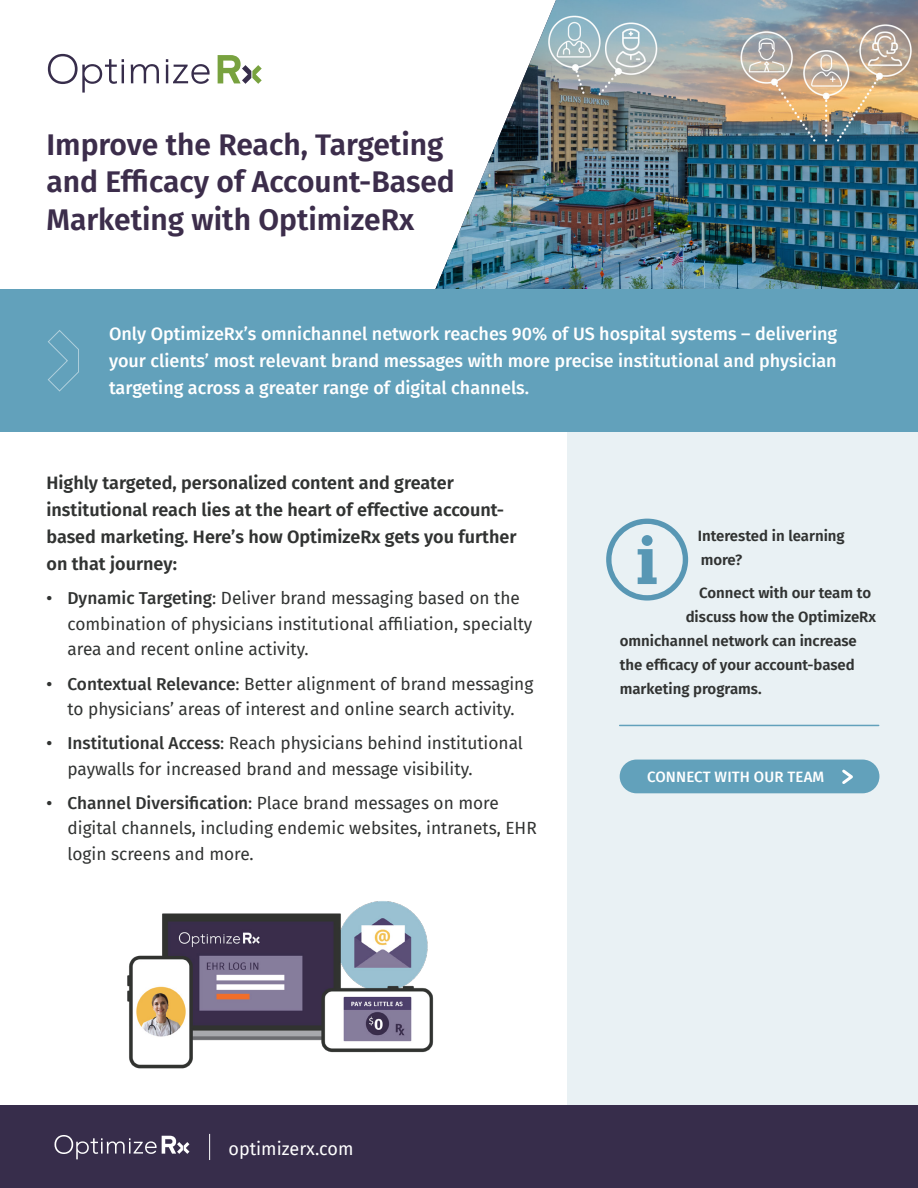
<style>
.page{position:relative;width:918px;height:1188px;background:#fff}
.page>*{position:absolute;margin:0;border:0;box-sizing:border-box;transform-origin:0 0}
.t1{font:600 30px/37.5px "Fira Sans";color:#3c2d4b}
.t2{font:500 18px/27px "Fira Sans";color:#fff;text-align:justify}
.t3{font:600 18px/27px "Fira Sans";color:#313332}
.t4{font:18px "Fira Sans";color:#fff}
.t5{font:17.25px/25.5px "Fira Sans";color:#313332}
.t6{font:600 15px/24px "Fira Sans";color:#313332}
.t7{font:500 15px "Fira Sans";letter-spacing:.01em;color:#fff}
.s1{font-weight:500}
</style>
<div class="page">
<svg style="left:218px;top:55px;width:44px;height:29px"></svg>
<svg style="left:48px;top:54px;width:162px;height:39px"></svg>
<div style="left:567px;top:432px;width:351px;height:674px;background:#e9f1f4"></div>
<div style="left:0;top:1106px;width:918px;height:82px;background:#372d4b"></div>
<svg style="left:54px;top:1135px;width:135px;height:24px"></svg>
<svg style="left:209px;top:1134px;width:1px;height:26px"></svg>
<img style="left:127px;top:901px;width:307px;height:168px">
<img style="left:435px;top:0;width:483px;height:289px">
<div style="left:0;top:289px;width:918px;height:143px;background:#62a1bb"></div>
<svg style="left:48px;top:330px;width:31px;height:62px"></svg>
<svg style="left:606px;top:519px;width:82px;height:82px"></svg>
<div style="left:642px;top:535px;width:11px;height:11px;background:#5897b4;border-radius:50%"></div>
<hr style="left:620px;top:725px;width:259px;height:1px;background:#62a1bb">
<div style="left:620px;top:760px;width:259px;height:33px;background:#62a1bb;border-radius:17px"></div>
<svg style="left:842px;top:769px;width:11px;height:15px"></svg>
<p class="t1" style="left:46px;top:124px;width:410px">Improve the Reach, Targeting and Efficacy of Account-Based<br>Marketing with OptimizeRx</p>
<p class="t2" style="left:109px;top:319px;width:730px">Only OptimizeRx’s omnichannel network reaches 90% of US hospital systems – delivering your clients’ most relevant brand messages with more precise institutional and physician targeting across a greater range of digital channels.</p>
<p class="t3" style="left:46px;top:468px;width:472px">Highly targeted, personalized content and greater institutional reach lies at the heart of effective account&shy;based marketing. Here’s how OptimizeRx gets you further on that journey:</p>
<p class="t5" style="left:67px;top:585px;width:466px;text-indent:-21px"><span class="s1">• Dynamic Targeting</span>: Deliver brand messaging based on the combination of physicians institutional affiliation, specialty area and recent online activity.</p>
<p class="t5" style="left:46px;top:670px;width:488px;text-align:center"><span class="s1">• Contextual Relevance</span>: Better alignment of brand messaging to physicians’ areas of interest and online search activity.</p>
<p class="t5" style="left:67px;top:730px;width:457px;text-indent:-21px"><span class="s1">• Institutional Access</span>: Reach physicians behind institutional paywalls for increased brand and message visibility.</p>
<p class="t5" style="left:67px;top:790px;width:471px;text-indent:-21px"><span class="s1">• Channel Diversification</span>: Place brand messages on more digital channels, including endemic websites, intranets, EHR login screens and more.</p>
<p class="t6" style="left:698px;top:523px;width:149px">Interested in learning more?</p>
<p class="t6" style="left:699px;top:580px;width:173px">Connect with our team to</p>
<p class="t6" style="left:686px;top:604px;width:192px">discuss how the OptimizeRx</p>
<p class="t6" style="left:620px;top:628px;width:239px">omnichannel network can increase</p>
<p class="t6" style="left:620px;top:652px;width:237px">the efficacy of your account-based</p>
<p class="t6" style="left:620px;top:676px;width:144px">marketing programs.</p>
<p class="t7" style="left:647px;top:765px;width:179px">CONNECT WITH OUR TEAM</p>
<p class="t4" style="left:229px;top:1135px;width:126px">optimizerx.com</p>
</div>
